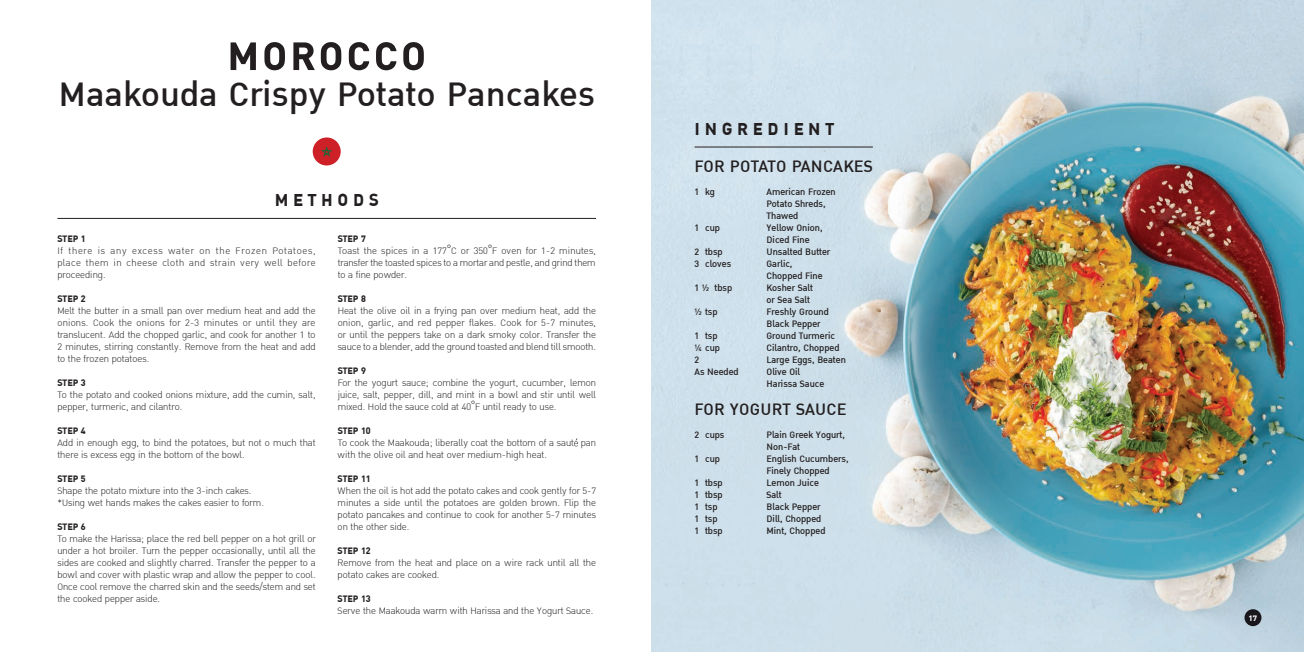
<style>
.page{position:relative;width:1304px;height:652px;background:#fff}
.page>*{position:absolute;margin:0;border:0;box-sizing:border-box;transform-origin:0 0}
.ค_าปร_ยาย{font:700 55px "DB Ozone X";letter-spacing:.05em;color:#231f20}
.ค_าปร_ยาย-2{font:500 47px "DB Ozone X";letter-spacing:.01em;color:#231f20}
.t1{font:700 24px "DB Ozone X";letter-spacing:.2em;color:#231f20}
.ค_าปร_ยาย-3{font:500 23px "DB Ozone X";letter-spacing:.01em;color:#231f20}
.t2{font:300 13px/12px "DB Ozone X";color:#231f20;text-align:justify}
.t3{font:500 13px "DB Ozone X";color:#231f20}
.t4{font:700 13px "DB Ozone X";color:#231f20}
.t5{font:700 11px "DB Ozone X";color:#fff;scale:1.05 1}
.s1{font-weight:700}
.s2{font-family:"Taviraj"}
</style>
<div class="page">
<img style="left:652px;top:0;width:652px;height:652px">
<hr style="left:694px;top:147px;width:179px;height:1px;background:#231f20">
<hr style="left:57px;top:218px;width:539px;height:1px;background:#231f20">
<svg style="left:574px;top:438px;width:4px;height:8px"></svg>
<div style="left:1244px;top:609px;width:17px;height:17px;background:#1a171c;border-radius:50%"></div>
<div style="left:313px;top:137px;width:28px;height:28px;background:#cd2027;border-radius:50%"></div>
<svg style="left:321px;top:146px;width:11px;height:11px"></svg>
<p class="ค_าปร_ยาย" style="left:227px;top:25px;width:200px">MOROCCO</p>
<p class="ค_าปร_ยาย-2" style="left:58px;top:67px;width:538px">Maakouda Crispy Potato Pancakes</p>
<p class="t1" style="left:275px;top:186px;width:105px">METHODS</p>
<p class="t4" style="left:57px;top:232px;width:30px">STEP 1</p>
<p class="t2" style="left:57px;top:245px;width:260px">If there is any excess water on the Frozen Potatoes, place them in cheese cloth and strain very well before proceeding.</p>
<p class="t4" style="left:57px;top:292px;width:30px">STEP 2</p>
<p class="t2" style="left:57px;top:305px;width:260px">Melt the butter in a small pan over medium heat and add the onions. Cook the onions for 2-3 minutes or until they are translucent. Add the chopped garlic, and cook for another 1 to 2 minutes, stirring constantly. Remove from the heat and add to the frozen potatoes.</p>
<p class="t4" style="left:57px;top:376px;width:30px">STEP 3</p>
<p class="t2" style="left:57px;top:389px;width:260px">To the potato and cooked onions mixture, add the cumin, salt, pepper, turmeric, and cilantro.</p>
<p class="t4" style="left:57px;top:424px;width:30px">STEP 4</p>
<p class="t2" style="left:57px;top:437px;width:260px">Add in enough egg, to bind the potatoes, but not o much that there is excess egg in the bottom of the bowl.</p>
<p class="t4" style="left:57px;top:472px;width:30px">STEP 5</p>
<p class="t2" style="left:57px;top:485px;width:208px">Shape the potato mixture into the 3-inch cakes. *Using wet hands makes the cakes easier to form.</p>
<p class="t4" style="left:57px;top:520px;width:30px">STEP 6</p>
<p class="t2" style="left:57px;top:533px;width:260px">To make the Harissa; place the red bell pepper on a hot grill or under a hot broiler. Turn the pepper occasionally, until all the sides are cooked and slightly charred. Transfer the pepper to a bowl and cover with plastic wrap and allow the pepper to cool.<br>Once cool remove the charred skin and the seeds/stem and set the cooked pepper aside.</p>
<p class="t2" style="left:338px;top:233px;width:260px;text-align:left"><span class="s1">STEP 7<br></span>Toast the spices in a 177<span class="s2">°</span>C or 350<span class="s2">°</span>F oven for 1-2 minutes, transfer the toasted spices to a mortar and pestle, and grind them to a fine powder.</p>
<p class="t4" style="left:338px;top:292px;width:30px">STEP 8</p>
<p class="t2" style="left:338px;top:305px;width:260px">Heat the olive oil in a frying pan over medium heat, add the onion, garlic, and red pepper flakes. Cook for 5-7 minutes, or until the peppers take on a dark smoky color. Transfer the sauce to a blender, add the ground toasted and blend till smooth.</p>
<p class="t4" style="left:338px;top:364px;width:30px">STEP 9</p>
<p class="t2" style="left:338px;top:377px;width:260px">For the yogurt sauce; combine the yogurt, cucumber, lemon juice, salt, pepper, dill, and mint in a bowl and stir until well mixed. Hold the sauce cold at 40<span class="s2">°</span>F until ready to use.</p>
<p class="t4" style="left:338px;top:424px;width:35px">STEP 10</p>
<p class="t2" style="left:338px;top:437px;width:260px">To cook the Maakouda; liberally coat the bottom of a saut pan with the olive oil and heat over medium-high heat.</p>
<p class="t4" style="left:338px;top:472px;width:35px">STEP 11</p>
<p class="t2" style="left:338px;top:485px;width:260px">When the oil is hot add the potato cakes and cook gently for 5-7 minutes a side until the potatoes are golden brown. Flip the potato pancakes and continue to cook for another 5-7 minutes on the other side.</p>
<p class="t4" style="left:338px;top:544px;width:35px">STEP 12</p>
<p class="t2" style="left:338px;top:557px;width:260px">Remove from the heat and place on a wire rack until all the potato cakes are cooked.</p>
<p class="t4" style="left:338px;top:592px;width:35px">STEP 13</p>
<p class="t2" style="left:338px;top:605px;width:257px">Serve the Maakouda warm with Harissa and the Yogurt Sauce.</p>
<p class="t1" style="left:694px;top:115px;width:141px">INGREDIENT</p>
<p class="ค_าปร_ยาย-3" style="left:694px;top:153px;width:180px">FOR POTATO PANCAKES</p>
<p class="t3" style="left:694px;top:184px;width:22px">1 kg</p>
<p class="t3" style="left:766px;top:184px;width:71px">American Frozen</p>
<p class="t3" style="left:766px;top:196px;width:61px">Potato Shreds,</p>
<p class="t3" style="left:766px;top:208px;width:33px">Thawed</p>
<p class="t3" style="left:694px;top:220px;width:27px">1 cup</p>
<p class="t3" style="left:766px;top:220px;width:58px">Yellow Onion,</p>
<p class="t3" style="left:766px;top:232px;width:45px">Diced Fine</p>
<p class="t3" style="left:694px;top:244px;width:30px">2 tbsp</p>
<p class="t3" style="left:766px;top:244px;width:65px">Unsalted Butter</p>
<p class="t3" style="left:694px;top:256px;width:38px">3 cloves</p>
<p class="t3" style="left:766px;top:256px;width:28px">Garlic,</p>
<p class="t3" style="left:766px;top:268px;width:58px">Chopped Fine</p>
<p class="t3" style="left:694px;top:280px;width:39px">1 ½ tbsp</p>
<p class="t3" style="left:766px;top:280px;width:48px">Kosher Salt</p>
<p class="t3" style="left:766px;top:292px;width:45px">or Sea Salt</p>
<p class="t3" style="left:694px;top:304px;width:25px">½ tsp</p>
<p class="t3" style="left:766px;top:304px;width:64px">Freshly Ground</p>
<p class="t3" style="left:766px;top:316px;width:55px">Black Pepper</p>
<p class="t3" style="left:694px;top:328px;width:25px">1 tsp</p>
<p class="t3" style="left:766px;top:328px;width:70px">Ground Turmeric</p>
<p class="t3" style="left:694px;top:340px;width:27px">¼ cup</p>
<p class="t3" style="left:766px;top:340px;width:74px">Cilantro, Chopped</p>
<p class="t3" style="left:694px;top:352px;width:6px">2</p>
<p class="t3" style="left:766px;top:352px;width:81px">Large Eggs, Beaten</p>
<p class="t3" style="left:694px;top:364px;width:46px">As Needed</p>
<p class="t3" style="left:766px;top:364px;width:35px">Olive Oil</p>
<p class="t3" style="left:766px;top:376px;width:59px">Harissa Sauce</p>
<p class="ค_าปร_ยาย-3" style="left:694px;top:396px;width:153px">FOR YOGURT SAUCE</p>
<p class="t3" style="left:694px;top:427px;width:31px">2 cups</p>
<p class="t3" style="left:766px;top:427px;width:80px">Plain Greek Yogurt,</p>
<p class="t3" style="left:766px;top:439px;width:35px">Non-Fat</p>
<p class="t3" style="left:694px;top:451px;width:27px">1 cup</p>
<p class="t3" style="left:766px;top:451px;width:84px">English Cucumbers,</p>
<p class="t3" style="left:766px;top:463px;width:65px">Finely Chopped</p>
<p class="t3" style="left:694px;top:475px;width:30px">1 tbsp</p>
<p class="t3" style="left:766px;top:475px;width:54px">Lemon Juice</p>
<p class="t3" style="left:694px;top:487px;width:30px">1 tbsp</p>
<p class="t3" style="left:766px;top:487px;width:17px">Salt</p>
<p class="t3" style="left:694px;top:499px;width:25px">1 tsp</p>
<p class="t3" style="left:766px;top:499px;width:55px">Black Pepper</p>
<p class="t3" style="left:694px;top:511px;width:25px">1 tsp</p>
<p class="t3" style="left:766px;top:511px;width:56px">Dill, Chopped</p>
<p class="t3" style="left:694px;top:523px;width:30px">1 tbsp</p>
<p class="t3" style="left:766px;top:523px;width:60px">Mint, Chopped</p>
<p class="t5" style="left:1249px;top:612px;width:10px">17</p>
</div>
